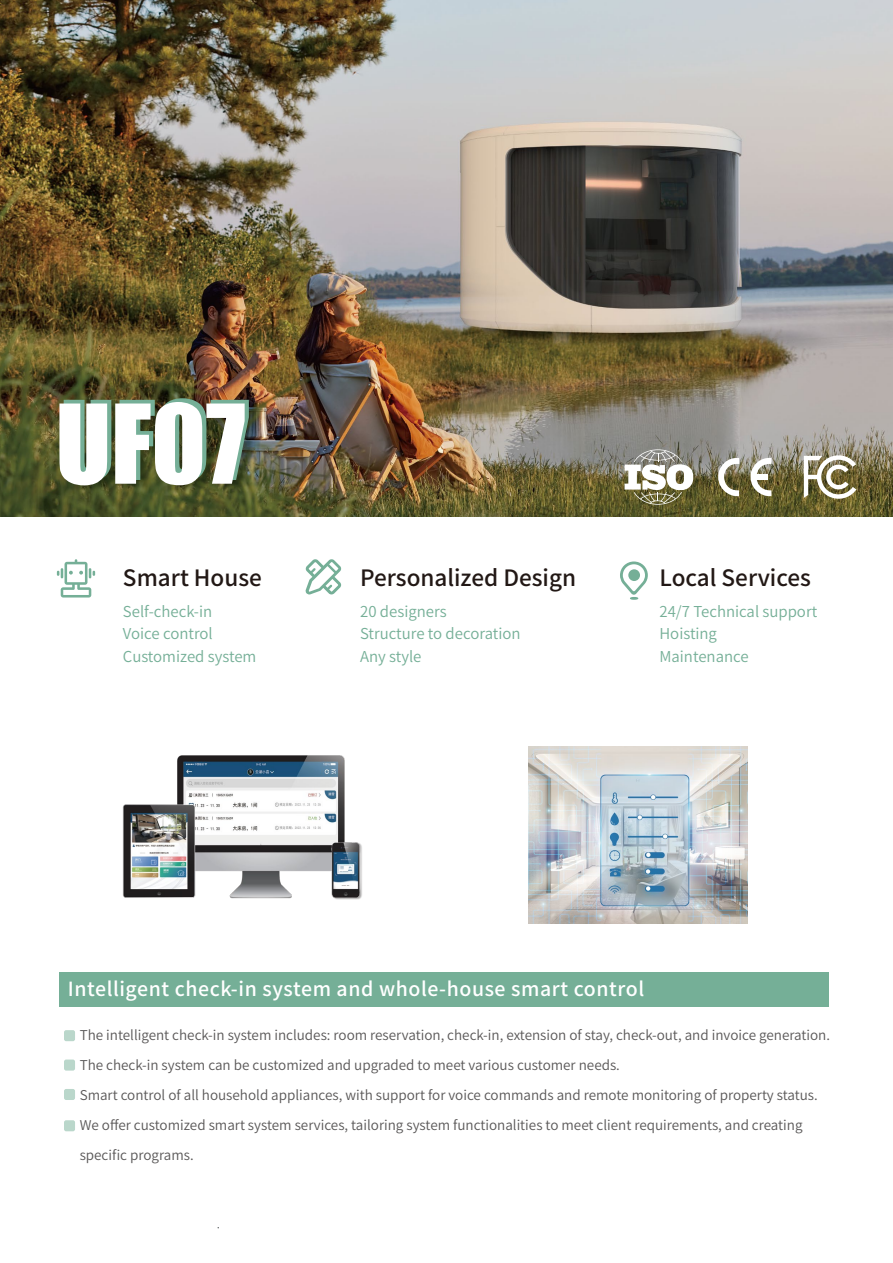
<style>
.page{position:relative;width:893px;height:1263px;background:#fff}
.page>*{position:absolute;margin:0;border:0;box-sizing:border-box;transform-origin:0 0}
.t1{font:101.4px "Impact";color:#fff}
.t2{font:500 22.5px "Source Han Sans CN";color:#221815}
.t3{font:500 19.5px "Source Han Sans CN";letter-spacing:.03em;color:#fff}
.t4{font:15px/22.5px "Source Han Sans CN";color:#75af97}
.t5{font:13.5px "Source Han Sans CN";color:#595757}
</style>
<div class="page">
<div style="left:59px;top:972px;width:770px;height:34px;background:#75af97"></div>
<img style="left:0;top:0;width:893px;height:516px">
<img style="left:60px;top:389px;width:203px;height:128px">
<svg style="left:715px;top:456px;width:24px;height:42px"></svg>
<svg style="left:747px;top:456px;width:24px;height:42px"></svg>
<div style="left:756px;top:474px;width:12px;height:6px;background:#fff"></div>
<svg style="left:624px;top:449px;width:70px;height:56px"></svg>
<svg style="left:804px;top:454px;width:52px;height:46px"></svg>
<svg style="left:305px;top:559px;width:36px;height:35px"></svg>
<svg style="left:620px;top:561px;width:28px;height:39px"></svg>
<svg style="left:57px;top:559px;width:38px;height:38px"></svg>
<img style="left:529px;top:747px;width:219px;height:176px">
<div style="left:64px;top:1030px;width:11px;height:11px;background:#bad7cb;border-radius:2px"></div>
<div style="left:64px;top:1059px;width:11px;height:11px;background:#bad7cb;border-radius:2px"></div>
<div style="left:64px;top:1089px;width:11px;height:11px;background:#bad7cb;border-radius:2px"></div>
<div style="left:64px;top:1120px;width:11px;height:11px;background:#bad7cb;border-radius:2px"></div>
<img style="left:122px;top:755px;width:240px;height:145px">
<h1 class="t1" style="left:56px;top:365px;width:191px">UF07</h1>
<h2 class="t2" style="left:123px;top:565px;width:140px">Smart House</h2>
<h2 class="t2" style="left:360px;top:565px;width:217px">Personalized Design</h2>
<p class="t4" style="left:123px;top:600px;width:135px">Self-check-in<br>Voice control<br>Customized system</p>
<p class="t4" style="left:360px;top:600px;width:162px">20 designers<br>Structure to decoration<br>Any style</p>
<h2 class="t2" style="left:659px;top:565px;width:153px">Local Services</h2>
<p class="t4" style="left:659px;top:600px;width:159px">24/7 Technical support<br>Hoisting<br>Maintenance</p>
<h3 class="t3" style="left:68px;top:977px;width:578px">Intelligent check-in system and whole-house smart control</h3>
<p class="t5" style="left:80px;top:1028px;width:752px">The intelligent check-in system includes: room reservation, check-in, extension of stay, check-out, and invoice generation.</p>
<p class="t5" style="left:80px;top:1058px;width:542px">The check-in system can be customized and upgraded to meet various customer needs.</p>
<p class="t5" style="left:80px;top:1088px;width:740px">Smart control of all household appliances, with support for voice commands and remote monitoring of property status.</p>
<p class="t5" style="left:80px;top:1118px;width:724px">We offer customized smart system services, tailoring system functionalities to meet client requirements, and creating</p>
<p class="t5" style="left:80px;top:1148px;width:115px">specific programs.</p>
</div>
